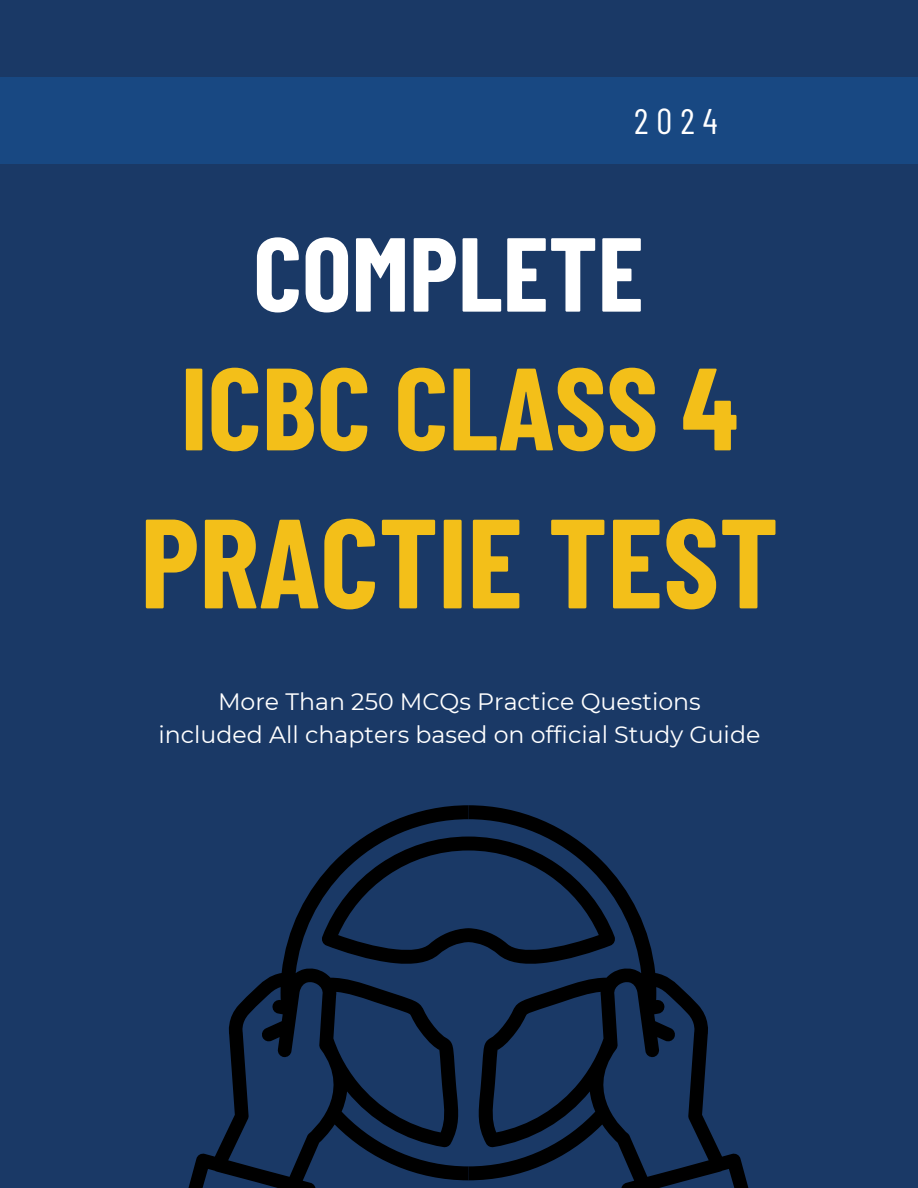
<style>
.page{position:relative;width:918px;height:1188px;background:#1a3966}
.page>*{position:absolute;margin:0;border:0;box-sizing:border-box;transform-origin:0 0}
.t1{font:700 126.75px "Barlow Condensed";color:#f3bf19}
.t2{font:700 116.85px "Barlow Condensed";color:#f3bf19}
.t3{font:700 105px "Barlow Condensed";color:#fff}
.t4{font:35.7px "Barlow Condensed";color:#fff}
.t5{font:23.7px "Montserrat";color:#fff}
</style>
<div class="page">
<div style="left:0;top:77px;width:918px;height:86px;background:#184882"></div>
<svg style="left:188px;top:805px;width:280px;height:383px"></svg>
<svg style="left:468px;top:805px;width:281px;height:383px"></svg>
<p class="t4" style="left:634px;top:98px;width:85px">2024</p>
<h1 class="t3" style="left:253px;top:207px;width:392px">COMPLETE</h1>
<h3 class="t2" style="left:181px;top:334px;width:559px">ICBC CLASS 4</h3>
<h2 class="t1" style="left:140px;top:482px;width:640px">PRACTIE TEST</h2>
<h1 class="t5" style="left:218px;top:687px;width:484px">More Than 250 MCQs Practice Questions</h1>
<p class="t5" style="left:159px;top:720px;width:603px">included All chapters based on official Study Guide</p>
</div>
